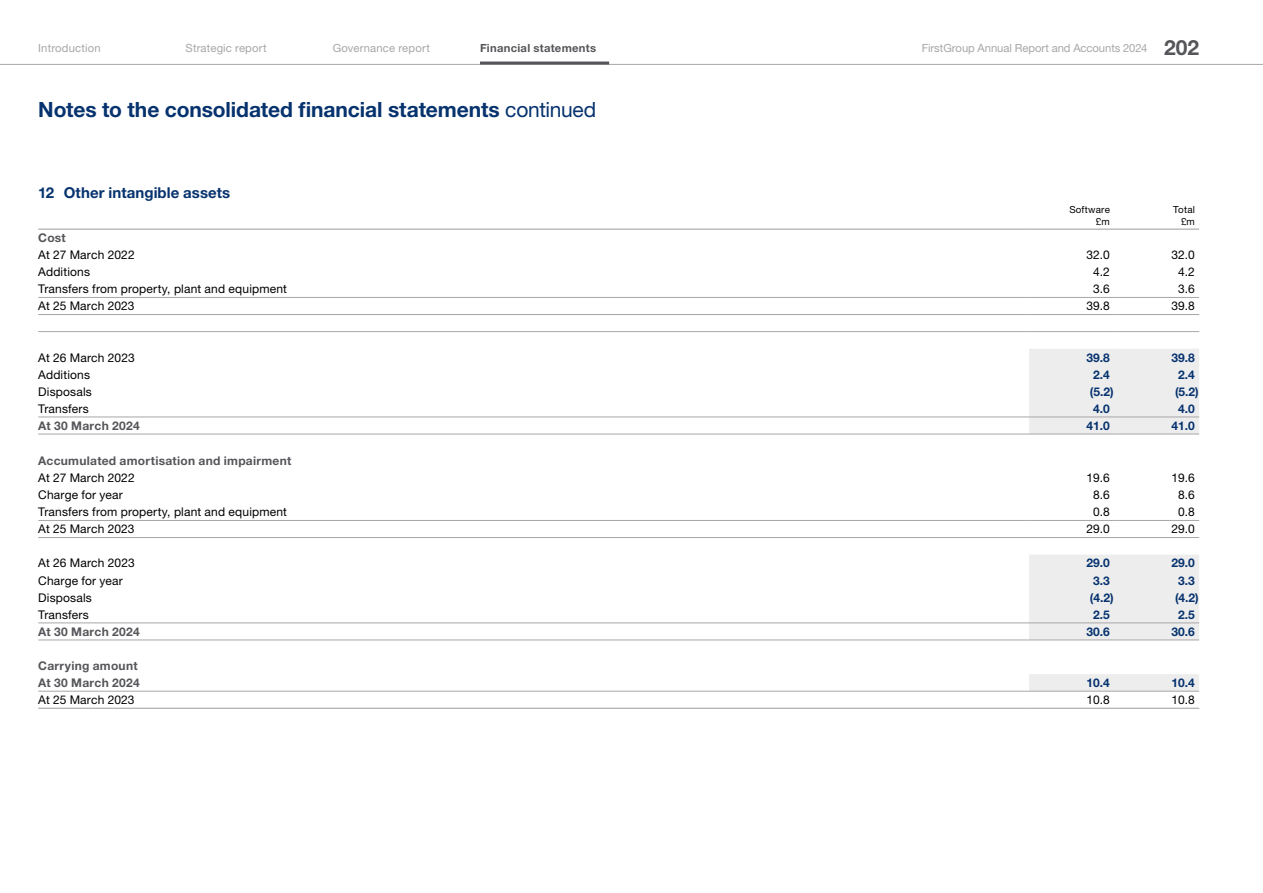
<style>
.page{position:relative;width:1263px;height:893px;background:#fff}
.page>*{position:absolute;margin:0;border:0;box-sizing:border-box;transform-origin:0 0}
.t1{font:700 21px "Helvetica Neue LT Pro";letter-spacing:-.005em;color:#06326e}
.t2{font:700 15px "Helvetica Neue LT Pro";letter-spacing:.005em;color:#06326e}
.t3{font:12px "Helvetica Neue LT Pro";letter-spacing:.015em;color:#000}
.t4{font:700 12px/17.1px "Helvetica Neue LT Pro";letter-spacing:.025em;color:#55565a}
.t5{font:700 12px "Helvetica Neue LT Pro";color:#06326e}
.t6{font:11.25px "Helvetica Neue LT Pro";letter-spacing:.01em;color:#a9a6a8}
.t7{font:700 11.25px "Helvetica Neue LT Pro";letter-spacing:.025em;color:#55565a}
.t8{font:9.75px/12px "Helvetica Neue LT Pro";letter-spacing:.02em;color:#000;text-align:right}
.s1{font-weight:700;font-size:21px;color:#55565a}
.s2{font-weight:400}
</style>
<div class="page">
<hr style="left:0;top:64px;width:1263px;height:1px;background:#a9a6a8">
<svg style="left:1029px;top:349px;width:85px;height:342px;fill:#ededed"></svg>
<svg style="left:1114px;top:349px;width:85px;height:342px"></svg>
<hr style="left:38px;top:229px;width:991px;height:1px;background:#a9a6a8">
<hr style="left:1029px;top:229px;width:85px;height:1px;background:#a9a6a8">
<hr style="left:1114px;top:229px;width:85px;height:1px;background:#a9a6a8">
<hr style="left:38px;top:314px;width:991px;height:1px;background:#a9a6a8">
<hr style="left:1029px;top:314px;width:85px;height:1px;background:#a9a6a8">
<hr style="left:1114px;top:314px;width:85px;height:1px;background:#a9a6a8">
<hr style="left:38px;top:417px;width:991px;height:1px;background:#a9a6a8">
<hr style="left:1029px;top:417px;width:85px;height:1px;background:#a9a6a8">
<hr style="left:1114px;top:417px;width:85px;height:1px;background:#a9a6a8">
<hr style="left:38px;top:520px;width:991px;height:1px;background:#a9a6a8">
<hr style="left:1029px;top:520px;width:85px;height:1px;background:#a9a6a8">
<hr style="left:1114px;top:520px;width:85px;height:1px;background:#a9a6a8">
<hr style="left:38px;top:623px;width:991px;height:1px;background:#a9a6a8">
<hr style="left:1029px;top:623px;width:85px;height:1px;background:#a9a6a8">
<hr style="left:1114px;top:623px;width:85px;height:1px;background:#a9a6a8">
<hr style="left:38px;top:297px;width:991px;height:1px;background:#a9a6a8">
<hr style="left:1029px;top:297px;width:85px;height:1px;background:#a9a6a8">
<hr style="left:1114px;top:297px;width:85px;height:1px;background:#a9a6a8">
<hr style="left:38px;top:331px;width:991px;height:1px;background:#a9a6a8">
<hr style="left:1029px;top:331px;width:85px;height:1px;background:#a9a6a8">
<hr style="left:1114px;top:331px;width:85px;height:1px;background:#a9a6a8">
<hr style="left:38px;top:434px;width:991px;height:1px;background:#a9a6a8">
<hr style="left:1029px;top:434px;width:85px;height:1px;background:#a9a6a8">
<hr style="left:1114px;top:434px;width:85px;height:1px;background:#a9a6a8">
<hr style="left:38px;top:537px;width:991px;height:1px;background:#a9a6a8">
<hr style="left:1029px;top:537px;width:85px;height:1px;background:#a9a6a8">
<hr style="left:1114px;top:537px;width:85px;height:1px;background:#a9a6a8">
<hr style="left:38px;top:640px;width:991px;height:1px;background:#a9a6a8">
<hr style="left:1029px;top:640px;width:85px;height:1px;background:#a9a6a8">
<hr style="left:1114px;top:640px;width:85px;height:1px;background:#a9a6a8">
<hr style="left:38px;top:691px;width:991px;height:1px;background:#a9a6a8">
<hr style="left:1029px;top:691px;width:85px;height:1px;background:#a9a6a8">
<hr style="left:1114px;top:691px;width:85px;height:1px;background:#a9a6a8">
<hr style="left:38px;top:708px;width:991px;height:1px;background:#a9a6a8">
<hr style="left:1029px;top:708px;width:85px;height:1px;background:#a9a6a8">
<hr style="left:1114px;top:708px;width:85px;height:1px;background:#a9a6a8">
<hr style="left:480px;top:62px;width:129px;height:3px;background:#55565a">
<p class="t6" style="left:38px;top:41px;width:64px">Introduction</p>
<p class="t6" style="left:185px;top:41px;width:83px">Strategic report</p>
<p class="t6" style="left:333px;top:41px;width:99px">Governance report</p>
<p class="t7" style="left:480px;top:41px;width:118px">Financial statements</p>
<p class="t6" style="left:922px;top:41px;width:279px">FirstGroup Annual Report and Accounts 2024 <span class="s1">202</span></p>
<h1 class="t1" style="left:38px;top:96px;width:559px">Notes to the consolidated financial statements <span class="s2">continued</span></h1>
<p class="t2" style="left:38px;top:183px;width:194px">12 Other intangible assets</p>
<p class="t8" style="left:1069px;top:203px;width:42px">Software £m</p>
<p class="t8" style="left:1173px;top:203px;width:23px">Total £m</p>
<p class="t4" style="left:38px;top:229px;width:29px">Cost</p>
<p class="t3" style="left:38px;top:247px;width:98px">At 27 March 2022</p>
<p class="t3" style="left:1086px;top:247px;width:25px">32.0</p>
<p class="t3" style="left:1171px;top:247px;width:25px">32.0</p>
<p class="t3" style="left:38px;top:264px;width:53px">Additions</p>
<p class="t3" style="left:1093px;top:264px;width:18px">4.2</p>
<p class="t3" style="left:1178px;top:264px;width:18px">4.2</p>
<p class="t3" style="left:38px;top:282px;width:250px">Transfers from property, plant and equipment</p>
<p class="t3" style="left:1093px;top:282px;width:18px">3.6</p>
<p class="t3" style="left:1178px;top:282px;width:18px">3.6</p>
<p class="t3" style="left:38px;top:299px;width:98px">At 25 March 2023</p>
<p class="t3" style="left:1086px;top:299px;width:25px">39.8</p>
<p class="t3" style="left:1171px;top:299px;width:25px">39.8</p>
<p class="t3" style="left:38px;top:350px;width:98px">At 26 March 2023</p>
<p class="t5" style="left:1086px;top:350px;width:25px">39.8</p>
<p class="t5" style="left:1171px;top:350px;width:25px">39.8</p>
<p class="t3" style="left:38px;top:367px;width:53px">Additions</p>
<p class="t5" style="left:1093px;top:367px;width:18px">2.4</p>
<p class="t5" style="left:1178px;top:367px;width:18px">2.4</p>
<p class="t3" style="left:38px;top:384px;width:55px">Disposals</p>
<p class="t5" style="left:1090px;top:384px;width:25px">(5.2)</p>
<p class="t5" style="left:1175px;top:384px;width:25px">(5.2)</p>
<p class="t3" style="left:38px;top:401px;width:52px">Transfers</p>
<p class="t5" style="left:1093px;top:401px;width:18px">4.0</p>
<p class="t5" style="left:1178px;top:401px;width:18px">4.0</p>
<p class="t4" style="left:38px;top:417px;width:103px">At 30 March 2024</p>
<p class="t5" style="left:1086px;top:418px;width:25px">41.0</p>
<p class="t5" style="left:1171px;top:418px;width:25px">41.0</p>
<p class="t4" style="left:38px;top:452px;width:255px">Accumulated amortisation and impairment</p>
<p class="t3" style="left:38px;top:470px;width:98px">At 27 March 2022</p>
<p class="t3" style="left:1086px;top:470px;width:25px">19.6</p>
<p class="t3" style="left:1171px;top:470px;width:25px">19.6</p>
<p class="t3" style="left:38px;top:487px;width:86px">Charge for year</p>
<p class="t3" style="left:1093px;top:487px;width:18px">8.6</p>
<p class="t3" style="left:1178px;top:487px;width:18px">8.6</p>
<p class="t3" style="left:38px;top:505px;width:250px">Transfers from property, plant and equipment</p>
<p class="t3" style="left:1093px;top:505px;width:18px">0.8</p>
<p class="t3" style="left:1178px;top:505px;width:18px">0.8</p>
<p class="t3" style="left:38px;top:522px;width:98px">At 25 March 2023</p>
<p class="t3" style="left:1086px;top:522px;width:25px">29.0</p>
<p class="t3" style="left:1171px;top:522px;width:25px">29.0</p>
<p class="t3" style="left:38px;top:556px;width:98px">At 26 March 2023</p>
<p class="t5" style="left:1086px;top:556px;width:25px">29.0</p>
<p class="t5" style="left:1171px;top:556px;width:25px">29.0</p>
<p class="t3" style="left:38px;top:573px;width:86px">Charge for year</p>
<p class="t5" style="left:1093px;top:573px;width:18px">3.3</p>
<p class="t5" style="left:1178px;top:573px;width:18px">3.3</p>
<p class="t3" style="left:38px;top:590px;width:55px">Disposals</p>
<p class="t5" style="left:1090px;top:590px;width:25px">(4.2)</p>
<p class="t5" style="left:1175px;top:590px;width:25px">(4.2)</p>
<p class="t3" style="left:38px;top:607px;width:52px">Transfers</p>
<p class="t5" style="left:1093px;top:607px;width:18px">2.5</p>
<p class="t5" style="left:1178px;top:607px;width:18px">2.5</p>
<p class="t4" style="left:38px;top:623px;width:103px">At 30 March 2024</p>
<p class="t5" style="left:1086px;top:624px;width:25px">30.6</p>
<p class="t5" style="left:1171px;top:624px;width:25px">30.6</p>
<p class="t4" style="left:38px;top:657px;width:103px">Carrying amount<br>At 30 March 2024</p>
<p class="t5" style="left:1086px;top:675px;width:25px">10.4</p>
<p class="t5" style="left:1171px;top:675px;width:25px">10.4</p>
<p class="t3" style="left:38px;top:692px;width:98px">At 25 March 2023</p>
<p class="t3" style="left:1086px;top:692px;width:25px">10.8</p>
<p class="t3" style="left:1171px;top:692px;width:25px">10.8</p>
</div>
